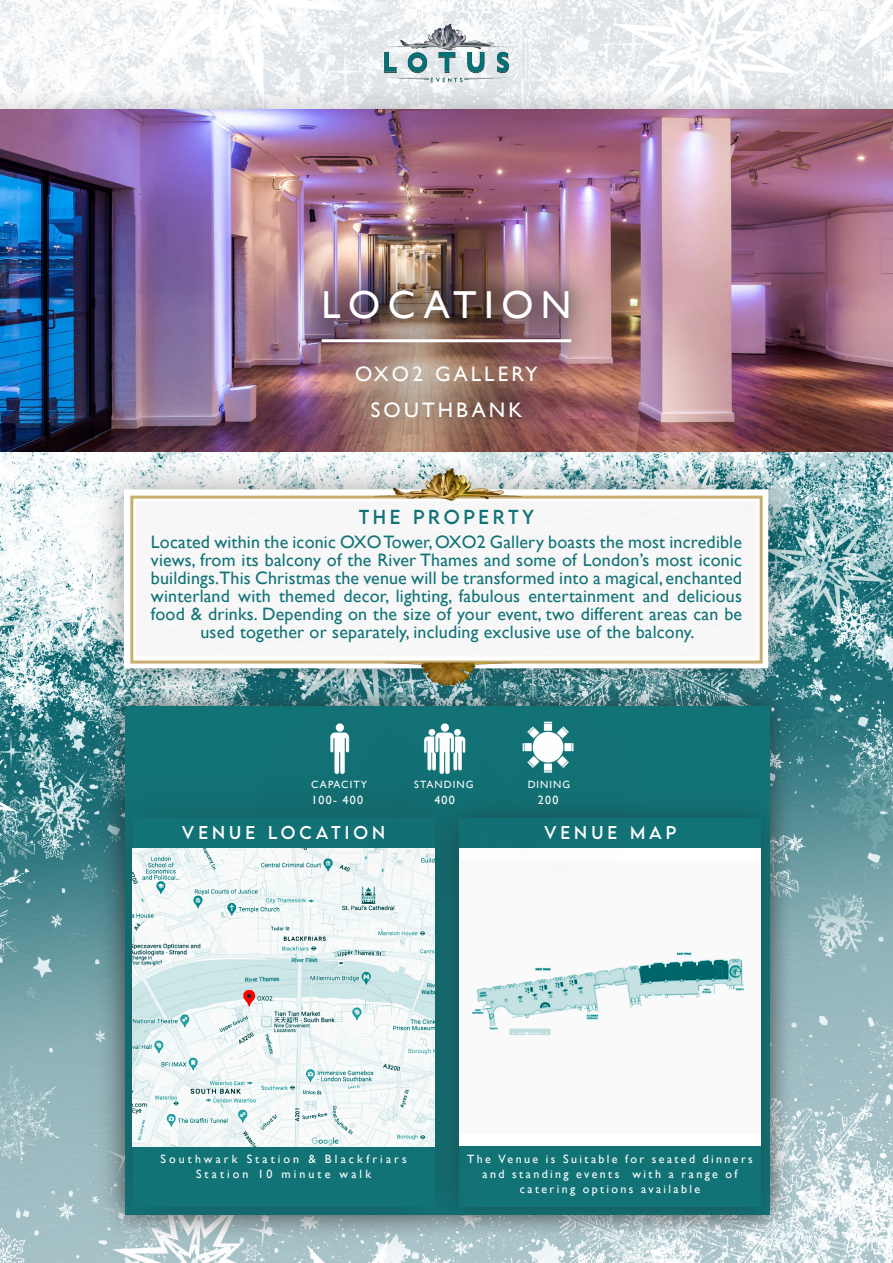
<style>
.page{position:relative;width:893px;height:1263px;background:#fff}
.page>*{position:absolute;margin:0;border:0;box-sizing:border-box;transform-origin:0 0}
.t1{font:39px "Gill Sans";letter-spacing:.19em;color:#fff}
.t2{font:21px "Gill Sans";letter-spacing:.15em;color:#fff}
.t3{font:18px/18px "Gill Sans";letter-spacing:.01em;color:#127377;text-align:center}
.t4{font:18px "LEMONMILK";letter-spacing:.2em;color:#127377}
.t5{font:16.5px "LEMONMILK";letter-spacing:.24em;color:#fff}
.t6{font:12px/15px "Gill Sans";letter-spacing:.2em;color:#fff;text-align:center}
.t7{font:12px/15px "Gill Sans";letter-spacing:.255em;color:#fff;text-align:center}
.t8{font:10.5px "Gill Sans";letter-spacing:.1em;color:#fff}
</style>
<div class="page">
<img style="left:0;top:0;width:893px;height:85px">
<div style="left:0;top:85px;width:893px;height:392px;background:#231f20;opacity:.24"></div>
<img style="left:0;top:109px;width:893px;height:1154px">
<div style="left:101px;top:683px;width:693px;height:556px;background:#231f20;opacity:.64"></div>
<div style="left:125px;top:707px;width:645px;height:508px;background:#127377"></div>
<div style="left:90px;top:456px;width:711px;height:245px;background:#231f20;opacity:.41"></div>
<img style="left:137px;top:502px;width:618px;height:153px">
<div style="left:124px;top:489px;width:644px;height:179px;border:12px solid #fff"></div>
<div style="left:431px;top:790px;width:358px;height:445px;background:#231f20;opacity:.4"></div>
<div style="left:459px;top:819px;width:301px;height:387px;background:#127377"></div>
<div style="left:81px;top:766px;width:406px;height:493px;background:#231f20;opacity:.26"></div>
<div style="left:133px;top:819px;width:301px;height:387px;background:#127377"></div>
<div style="left:130px;top:496px;width:633px;height:167px;border:3px solid #c9ae70"></div>
<svg style="left:321px;top:375px;width:250px;height:79px;background:#9a7168"></svg>
<div style="left:291px;top:259px;width:311px;height:116px;background:#231f20;opacity:.75"></div>
<hr style="left:322px;top:339px;width:249px;height:3px;background:#fff">
<img style="left:133px;top:848px;width:301px;height:298px">
<div style="left:459px;top:848px;width:301px;height:298px;background:#fff"></div>
<img style="left:471px;top:952px;width:274px;height:84px">
<img style="left:345px;top:459px;width:203px;height:56px">
<img style="left:310px;top:659px;width:276px;height:27px">
<img style="left:358px;top:24px;width:177px;height:85px">
<svg style="left:254px;top:704px;width:101px;height:182px"></svg>
<svg style="left:355px;top:699px;width:200px;height:193px"></svg>
<svg style="left:468px;top:708px;width:182px;height:175px"></svg>
<svg style="left:255px;top:719px;width:190px;height:183px"></svg>
<svg style="left:390px;top:746px;width:103px;height:129px"></svg>
<svg style="left:493px;top:745px;width:132px;height:130px"></svg>
<p class="t1" style="left:322px;top:282px;width:251px">LOCATION</p>
<p class="t2" style="left:355px;top:362px;width:184px">OXO2 GALLERY</p>
<p class="t2" style="left:371px;top:398px;width:153px">SOUTHBANK</p>
<p class="t4" style="left:359px;top:505px;width:177px">THE PROPERTY</p>
<p class="t3" style="left:151px;top:533px;width:593px">Located within the iconic OXO Tower, OXO2 Gallery boasts the most incredible views, from its balcony of the River Thames and some of London’s most iconic buildings.This Christmas the venue will be transformed into a magical, enchanted winterland with themed decor, lighting, fabulous entertainment and delicious food &amp; drinks. Depending on the size of your event, two different areas can be used together or separately, including exclusive use of the balcony.</p>
<p class="t8" style="left:311px;top:778px;width:57px">CAPACITY</p>
<p class="t8" style="left:414px;top:779px;width:61px">STANDING</p>
<p class="t8" style="left:528px;top:779px;width:44px">DINING</p>
<p class="t6" style="left:311px;top:792px;width:53px">100- 400</p>
<p class="t6" style="left:434px;top:792px;width:22px">400</p>
<p class="t6" style="left:538px;top:792px;width:22px">200</p>
<p class="t5" style="left:182px;top:822px;width:205px">VENUE LOCATION</p>
<p class="t5" style="left:544px;top:822px;width:134px">VENUE MAP</p>
<p class="t7" style="left:160px;top:1152px;width:248px">Southwark Station &amp; Blackfriars<br>Station 10 minute walk</p>
<p class="t6" style="left:467px;top:1152px;width:287px">The Venue is Suitable for seated dinners and standing events with a range of catering options available</p>
</div>
